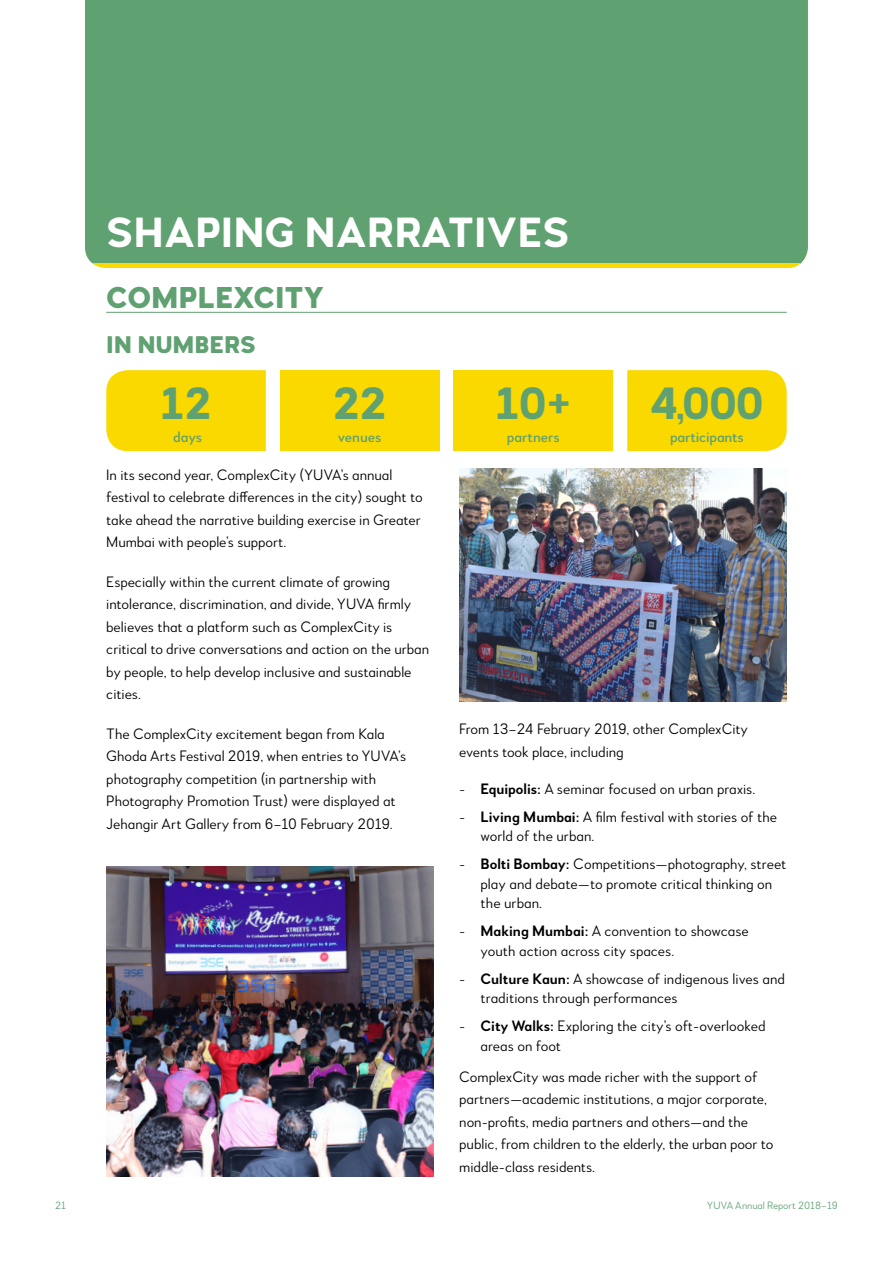
<style>
.page{position:relative;width:893px;height:1263px;background:#fff}
.page>*{position:absolute;margin:0;border:0;box-sizing:border-box;transform-origin:0 0}
.t1{font:700 45px "Woodford Bourne PRO";letter-spacing:-.035em;color:#60a172}
.t2{font:700 42px "Woodford Bourne PRO";color:#fff}
.t3{font:900 30px "Woodford Bourne PRO";color:#60a172}
.t4{font:900 24px "Woodford Bourne PRO";color:#60a172}
.t5{font:300 15px/22.5px "Woodford Bourne PRO";letter-spacing:-.005em;color:#000}
.t6{font:500 15px "Woodford Bourne PRO";letter-spacing:-.01em;color:#60a172}
.t7{font:300 10.5px "Woodford Bourne PRO";letter-spacing:-.005em;color:#60a172}
.s1{font-weight:600}
</style>
<div class="page">
<div style="left:85px;top:0;width:723px;height:264px;background:#60a172"></div>
<hr style="left:85px;top:264px;width:723px;height:4px;background:#f9d900">
<hr style="left:106px;top:312px;width:681px;height:1px;background:#60a172">
<div style="left:106px;top:370px;width:160px;height:81px;background:#f9d900"></div>
<div style="left:280px;top:370px;width:159px;height:81px;background:#f9d900"></div>
<div style="left:454px;top:370px;width:159px;height:81px;background:#f9d900"></div>
<div style="left:627px;top:370px;width:160px;height:81px;background:#f9d900"></div>
<img style="left:106px;top:866px;width:328px;height:311px">
<img style="left:459px;top:468px;width:328px;height:234px">
<h2 class="t2" style="left:106px;top:206px;width:465px">SHAPING NARRATIVES</h2>
<h3 class="t3" style="left:106px;top:278px;width:219px">COMPLEXCITY</h3>
<h3 class="t4" style="left:106px;top:330px;width:151px">IN NUMBERS</h3>
<h1 class="t1" style="left:160px;top:376px;width:53px">12</h1>
<p class="t6" style="left:173px;top:427px;width:30px">days</p>
<h1 class="t1" style="left:333px;top:376px;width:55px">22</h1>
<p class="t6" style="left:338px;top:427px;width:45px">venues</p>
<h1 class="t1" style="left:496px;top:376px;width:77px">10+</h1>
<p class="t6" style="left:507px;top:427px;width:54px">partners</p>
<h1 class="t1" style="left:650px;top:376px;width:116px">4,000</h1>
<p class="t6" style="left:670px;top:427px;width:75px">participants</p>
<p class="t5" style="left:106px;top:464px;width:318px">In its second year, ComplexCity (YUVA’s annual festival to celebrate differences in the city) sought to take ahead the narrative building exercise in Greater Mumbai with people’s support.</p>
<p class="t5" style="left:106px;top:571px;width:324px">Especially within the current climate of growing intolerance, discrimination, and divide, YUVA firmly believes that a platform such as ComplexCity is critical to drive conversations and action on the urban by people, to help develop inclusive and sustainable cities.</p>
<p class="t5" style="left:106px;top:723px;width:301px">The ComplexCity excitement began from Kala Ghoda Arts Festival 2019, when entries to YUVA’s photography competition (in partnership with Photography Promotion Trust) were displayed at Jehangir Art Gallery from 6–10 February 2019.</p>
<p class="t5" style="left:459px;top:718px;width:290px">From 13–24 February 2019, other ComplexCity events took place, including</p>
<p class="t5" style="left:459px;top:777px;width:298px">- <span class="s1">Equipolis:</span> A seminar focused on urban praxis.</p>
<p class="t5" style="left:480px;top:807px;width:298px;line-height:19.5px;text-indent:-21px">- <span class="s1">Living Mumbai:</span> A film festival with stories of the world of the urban.</p>
<p class="t5" style="left:480px;top:854px;width:308px;line-height:19.5px;text-indent:-21px">- <span class="s1">Bolti Bombay:</span> Competitions—photography, street play and debate—to promote critical thinking on the urban.</p>
<p class="t5" style="left:480px;top:921px;width:270px;line-height:19.5px;text-indent:-21px">- <span class="s1">Making Mumbai:</span> A convention to showcase youth action across city spaces.</p>
<p class="t5" style="left:480px;top:969px;width:306px;line-height:19.5px;text-indent:-21px">- <span class="s1">Culture Kaun:</span> A showcase of indigenous lives and traditions through performances</p>
<p class="t5" style="left:480px;top:1016px;width:287px;line-height:19.5px;text-indent:-21px">- <span class="s1">City Walks:</span> Exploring the city’s oft-overlooked areas on foot</p>
<p class="t5" style="left:459px;top:1065px;width:316px">ComplexCity was made richer with the support of partners—academic institutions, a major corporate, non-profits, media partners and others—and the public, from children to the elderly, the urban poor to middle-class residents.</p>
<p class="t7" style="left:55px;top:1199px;width:13px">21</p>
<p class="t7" style="left:707px;top:1199px;width:132px">YUVA Annual Report 2018–19</p>
</div>
